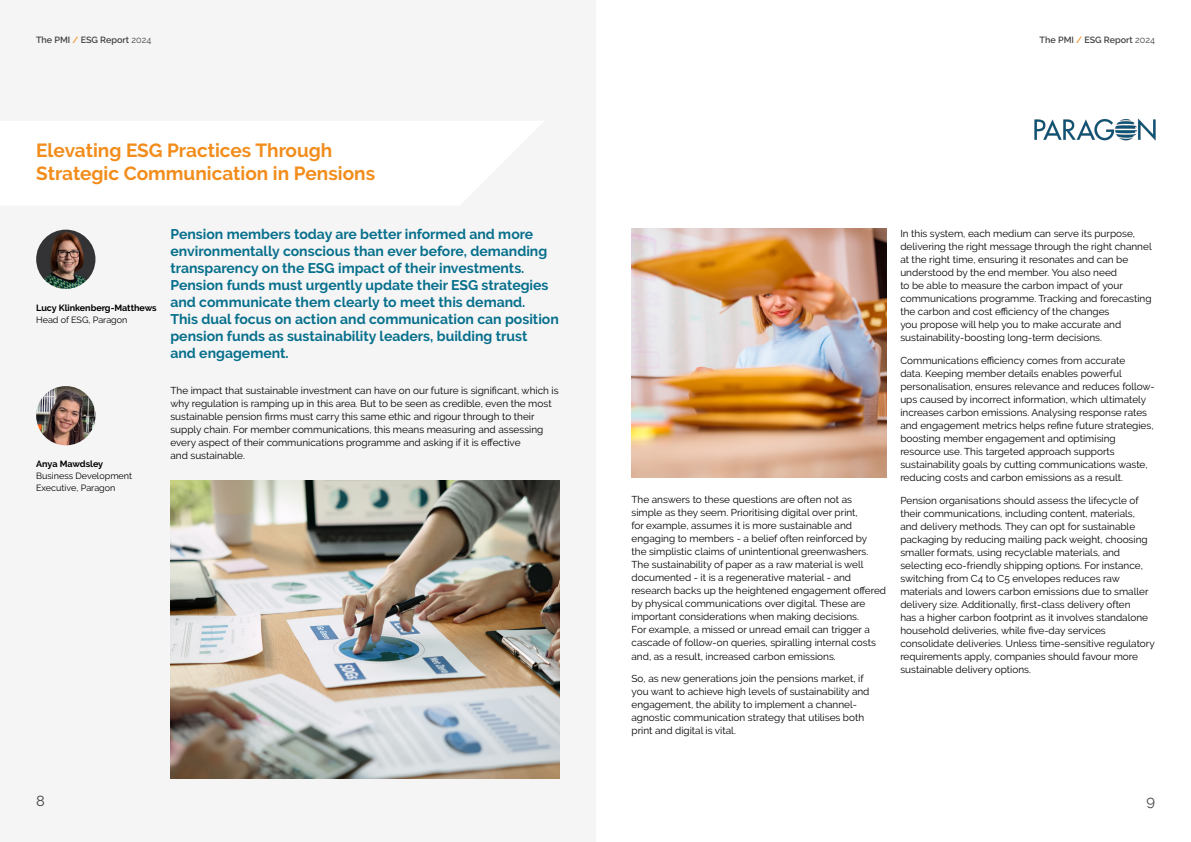
<style>
.page{position:relative;width:1191px;height:842px;background:#fff}
.page>*{position:absolute;margin:0;border:0;box-sizing:border-box;transform-origin:0 0}
.t1{font:700 19px/23px "Raleway";color:#f28d1c}
.t2{font:14.7px "Raleway";color:#424241}
.t3{font:700 14px/17px "Raleway";color:#07708c}
.t4{font:10px/13px "Raleway";color:#000}
.t5{font:9px/12px "Raleway";color:#000}
.t6{font:600 9px "Raleway";color:#424241}
.t7{font:700 9px "Raleway";letter-spacing:-.005em;color:#000}
.s1{color:#f28d1c}
.s2{font-weight:400}
</style>
<div class="page">
<div style="left:0;top:0;width:595px;height:842px;background:#f6f5f6"></div>
<img style="left:1034px;top:118px;width:122px;height:23px">
<img style="left:36px;top:386px;width:59px;height:59px;border-radius:30px">
<img style="left:170px;top:480px;width:389px;height:299px">
<img style="left:631px;top:228px;width:255px;height:249px">
<img style="left:36px;top:230px;width:59px;height:59px;border-radius:30px">
<p class="t6" style="left:36px;top:35px;width:117px">The PMI <span class="s1">/</span> ESG Report <span class="s2">2024</span></p>
<h1 class="t1" style="left:36px;top:139px;width:340px">Elevating ESG Practices Through<br>Strategic Communication in Pensions</h1>
<p class="t7" style="left:36px;top:302px;width:122px">Lucy Klinkenberg-Matthews</p>
<p class="t5" style="left:36px;top:314px;width:93px">Head of ESG, Paragon</p>
<p class="t7" style="left:36px;top:459px;width:69px">Anya Mawdsley</p>
<p class="t5" style="left:36px;top:470px;width:97px">Business Development<br>Executive, Paragon</p>
<p class="t3" style="left:170px;top:226px;width:390px">Pension members today are better informed and more environmentally conscious than ever before, demanding transparency on the ESG impact of their investments.<br>Pension funds must urgently update their ESG strategies and communicate them clearly to meet this demand.<br>This dual focus on action and communication can position pension funds as sustainability leaders, building trust<br>and engagement.</p>
<p class="t4" style="left:170px;top:383px;width:390px">The impact that sustainable investment can have on our future is significant, which is why regulation is ramping up in this area. But to be seen as credible, even the most sustainable pension firms must carry this same ethic and rigour through to their supply chain. For member communications, this means measuring and assessing every aspect of their communications programme and asking if it is effective<br>and sustainable.</p>
<p class="t6" style="left:1039px;top:35px;width:117px">The PMI <span class="s1">/</span> ESG Report <span class="s2">2024</span></p>
<p class="t4" style="left:631px;top:493px;width:256px">The answers to these questions are often not as<br>simple as they seem. Prioritising digital over print,<br>for example, assumes it is more sustainable and engaging to members - a belief often reinforced by<br>the simplistic claims of unintentional greenwashers.<br>The sustainability of paper as a raw material is well documented - it is a regenerative material - and research backs up the heightened engagement offered by physical communications over digital. These are important considerations when making decisions.<br>For example, a missed or unread email can trigger a cascade of follow-on queries, spiralling internal costs and, as a result, increased carbon emissions.</p>
<p class="t4" style="left:631px;top:672px;width:239px">So, as new generations join the pensions market, if you want to achieve high levels of sustainability and engagement, the ability to implement a channel&shy;agnostic communication strategy that utilises both print and digital is vital.</p>
<p class="t4" style="left:900px;top:227px;width:253px">In this system, each medium can serve its purpose, delivering the right message through the right channel at the right time, ensuring it resonates and can be understood by the end member. You also need<br>to be able to measure the carbon impact of your communications programme. Tracking and forecasting the carbon and cost efficiency of the changes<br>you propose will help you to make accurate and sustainability-boosting long-term decisions.</p>
<p class="t4" style="left:900px;top:354px;width:256px">Communications efficiency comes from accurate<br>data. Keeping member details enables powerful personalisation, ensures relevance and reduces follow&shy;ups caused by incorrect information, which ultimately increases carbon emissions. Analysing response rates and engagement metrics helps refine future strategies, boosting member engagement and optimising resource use. This targeted approach supports sustainability goals by cutting communications waste, reducing costs and carbon emissions as a result.</p>
<p class="t4" style="left:900px;top:493px;width:256px">Pension organisations should assess the lifecycle of their communications, including content, materials, and delivery methods. They can opt for sustainable packaging by reducing mailing pack weight, choosing smaller formats, using recyclable materials, and selecting eco-friendly shipping options. For instance, switching from C4 to C5 envelopes reduces raw materials and lowers carbon emissions due to smaller delivery size. Additionally, first-class delivery often<br>has a higher carbon footprint as it involves standalone household deliveries, while five-day services consolidate deliveries. Unless time-sensitive regulatory requirements apply, companies should favour more sustainable delivery options.</p>
<h2 class="t2" style="left:36px;top:792px;width:10px">8</h2>
<h2 class="t2" style="left:1146px;top:792px;width:10px">9</h2>
</div>
